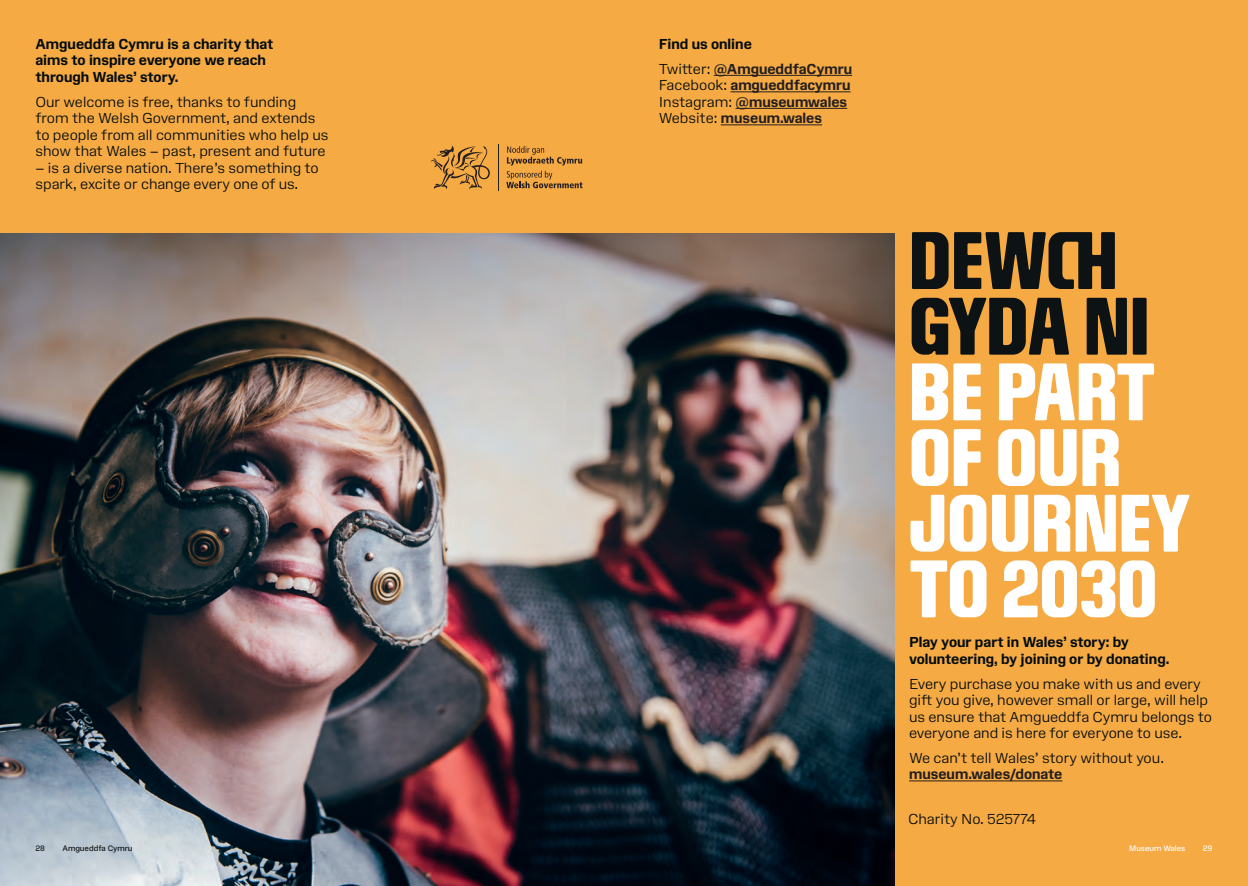
<style>
.page{position:relative;width:1248px;height:886px;background:#fff}
.page>*{position:absolute;margin:0;border:0;box-sizing:border-box;transform-origin:0 0}
.t1{font:81.25px/65.6px "Amgueddfa Headline Cymru";color:#fff}
.t2{font:81.25px/65.6px "Amgueddfa Headline Cymru";letter-spacing:-.01em;color:#0d1214}
.t3{font:300 13.75px/16.5px "Amgueddfa Body";color:#040c0e}
.t4{font:700 13.75px/16.5px "Amgueddfa Body";color:#040c0e}
.t5{font:700 13.75px/16.5px "Amgueddfa Body";color:#231f20}
.t6{font:7.5px "Amgueddfa Body";color:#0d1214}
.t7{font:7.5px "Amgueddfa Body";color:#fff}
.s1{color:#040c0e}
.s2{font-weight:300;color:#040c0e}
</style>
<div class="page">
<div style="left:0;top:0;width:1247px;height:886px;background:#f6aa44"></div>
<img style="left:0;top:234px;width:894px;height:652px">
<hr style="left:909px;top:780px;width:153px;height:1px;background:#231f20">
<hr style="left:713px;top:75px;width:139px;height:1px;background:#231f20">
<hr style="left:730px;top:92px;width:120px;height:1px;background:#231f20">
<hr style="left:735px;top:108px;width:112px;height:1px;background:#231f20">
<hr style="left:720px;top:125px;width:102px;height:1px;background:#231f20">
<hr style="left:497px;top:144px;width:1px;height:47px;background:#231f20">
<svg style="left:507px;top:146px;width:75px;height:19px"></svg>
<svg style="left:506px;top:171px;width:76px;height:17px"></svg>
<svg style="left:430px;top:146px;width:60px;height:43px"></svg>
<p class="t4" style="left:35px;top:36px;width:239px">Amgueddfa Cymru is a charity that aims to inspire everyone we reach through Wales’ story.</p>
<p class="t3" style="left:35px;top:93px;width:294px">Our welcome is free, thanks to funding from the Welsh Government, and extends to people from all communities who help us show that Wales – past, present and future</p>
<p class="t3" style="left:35px;top:159px;width:285px">– is a diverse nation. There’s something to spark, excite or change every one of us.</p>
<p class="t5" style="left:658px;top:32px;width:195px;line-height:24.8px"><span class="s1">Find us online<br></span><span class="s2">Twitter:</span> @AmgueddfaCymru</p>
<p class="t5" style="left:658px;top:77px;width:193px"><span class="s2">Facebook:</span> amgueddfacymru<br><span class="s2">Instagram:</span> @museumwales<br><span class="s2">Website:</span> museum.wales</p>
<h1 class="t2" style="left:909px;top:230px;width:242px">DEWCH<br>GYDA NI</h1>
<h1 class="t1" style="left:909px;top:361px;width:283px">BE PART<br>OF OUR<br>JOURNEY<br>TO 2030</h1>
<p class="t4" style="left:909px;top:634px;width:262px">Play your part in Wales’ story: by volunteering, by joining or by donating.</p>
<p class="t3" style="left:909px;top:675px;width:304px">Every purchase you make with us and every gift you give, however small or large, will help us ensure that Amgueddfa Cymru belongs to everyone and is here for everyone to use.</p>
<p class="t3" style="left:909px;top:750px;width:256px">We can’t tell Wales’ story without you.</p>
<p class="t5" style="left:909px;top:766px;width:155px">museum.wales/donate</p>
<p class="t3" style="left:908px;top:810px;width:129px">Charity No. 525774</p>
<p class="t6" style="left:35px;top:843px;width:11px">28</p>
<p class="t6" style="left:62px;top:843px;width:72px">Amgueddfa Cymru</p>
<p class="t7" style="left:1128px;top:843px;width:58px">Museum Wales</p>
<p class="t7" style="left:1202px;top:843px;width:11px">29</p>
</div>
